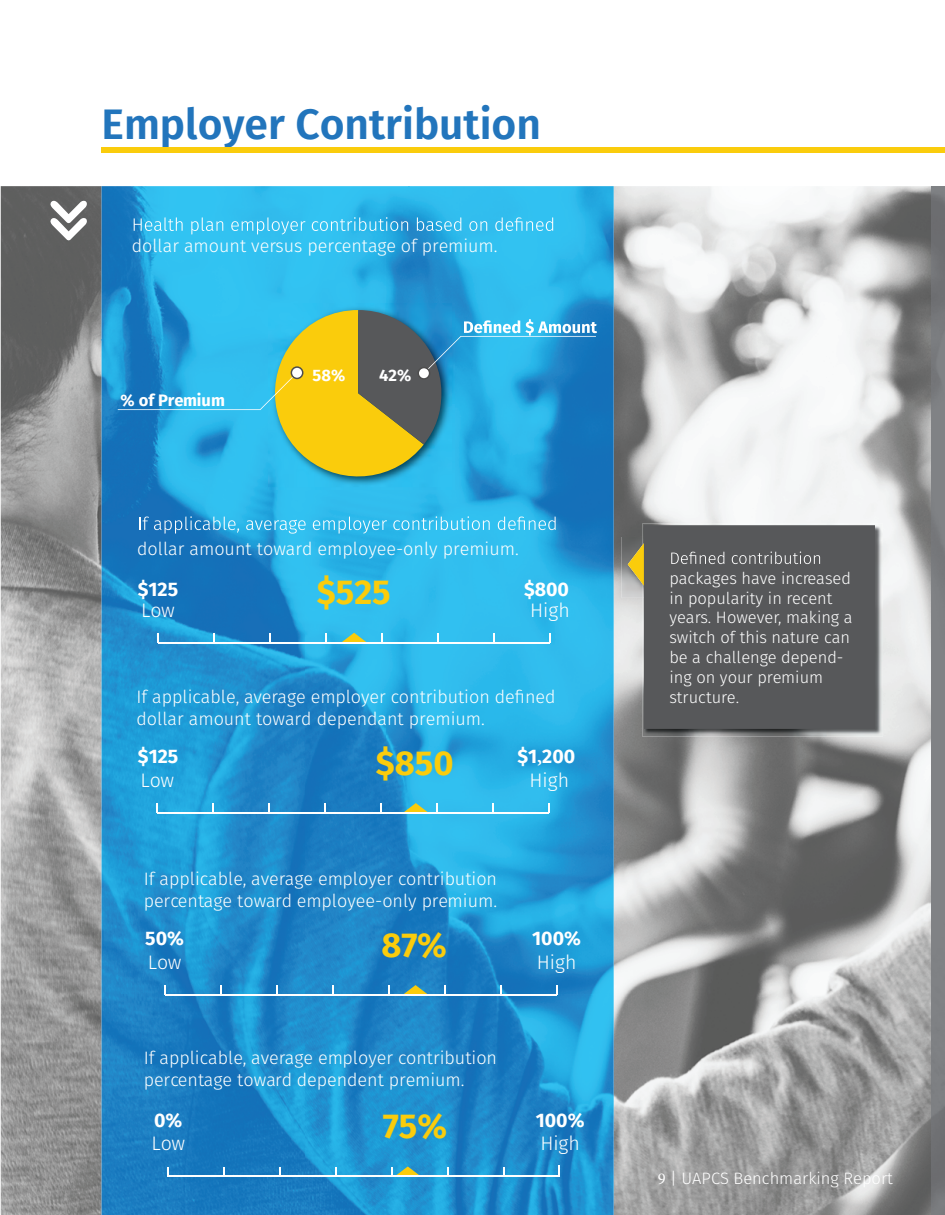
<style>
.page{position:relative;width:945px;height:1215px;background:#fff}
.page>*{position:absolute;margin:0;border:0;box-sizing:border-box;transform-origin:0 0}
.t1{font:600 42.6px "Fira Sans";color:#2275bc}
.t2{font:700 34.5px "Fira Sans";color:#facc0c}
.t3{font:700 19.5px/23.4px "Fira Sans";color:#fff;text-align:center}
.t4{font:300 19.5px "Fira Sans";color:#fff}
.t5{font:300 18px/21.6px "Fira Sans";color:#fff}
.t6{font:300 16.5px/19.8px "Fira Sans";color:#fff}
.t7{font:700 16.5px "Fira Sans";color:#fff}
.s1{font-family:"Minion Pro"}
.s2{font-weight:300}
.s3{font-family:"Minion Pro";font-weight:400}
</style>
<div class="page">
<img style="left:1px;top:186px;width:944px;height:1029px">
<img style="left:410px;top:186px;width:204px;height:1029px">
<img style="left:102px;top:186px;width:308px;height:153px">
<img style="left:102px;top:339px;width:204px;height:876px">
<img style="left:306px;top:489px;width:104px;height:726px">
<div style="left:102px;top:148px;width:843px;height:5px;background:#facc0c"></div>
<svg style="left:134px;top:217px;width:49px;height:14px"></svg>
<svg style="left:191px;top:217px;width:32px;height:17px"></svg>
<svg style="left:231px;top:217px;width:74px;height:17px"></svg>
<svg style="left:312px;top:217px;width:96px;height:14px"></svg>
<svg style="left:417px;top:217px;width:44px;height:14px"></svg>
<svg style="left:469px;top:221px;width:18px;height:10px"></svg>
<svg style="left:495px;top:217px;width:58px;height:14px"></svg>
<svg style="left:139px;top:516px;width:100px;height:18px;background:#3e96ce"></svg>
<svg style="left:246px;top:520px;width:60px;height:14px"></svg>
<svg style="left:313px;top:517px;width:74px;height:17px"></svg>
<svg style="left:393px;top:516px;width:97px;height:14px"></svg>
<svg style="left:498px;top:517px;width:58px;height:13px"></svg>
<svg style="left:50px;top:201px;width:37px;height:39px"></svg>
<svg style="left:341px;top:633px;width:26px;height:9px"></svg>
<hr style="left:158px;top:642px;width:392px;height:1px;background:#fff">
<svg style="left:157px;top:633px;width:2px;height:10px"></svg>
<svg style="left:213px;top:633px;width:2px;height:9px"></svg>
<svg style="left:269px;top:633px;width:2px;height:9px"></svg>
<svg style="left:325px;top:633px;width:2px;height:9px"></svg>
<svg style="left:381px;top:633px;width:2px;height:9px"></svg>
<svg style="left:437px;top:633px;width:2px;height:9px"></svg>
<svg style="left:493px;top:633px;width:2px;height:9px"></svg>
<svg style="left:549px;top:633px;width:2px;height:10px"></svg>
<svg style="left:402px;top:985px;width:27px;height:9px"></svg>
<hr style="left:165px;top:994px;width:392px;height:2px;background:#fff">
<hr style="left:168px;top:1176px;width:392px;height:1px;background:#fff">
<svg style="left:167px;top:1167px;width:2px;height:9px"></svg>
<svg style="left:223px;top:1167px;width:2px;height:9px"></svg>
<svg style="left:279px;top:1167px;width:2px;height:9px"></svg>
<svg style="left:335px;top:1167px;width:2px;height:9px"></svg>
<svg style="left:391px;top:1166px;width:30px;height:10px"></svg>
<svg style="left:447px;top:1167px;width:2px;height:9px"></svg>
<svg style="left:503px;top:1167px;width:2px;height:9px"></svg>
<img style="left:622px;top:537px;width:20px;height:61px">
<svg style="left:628px;top:543px;width:14px;height:43px"></svg>
<img style="left:642px;top:524px;width:241px;height:213px">
<img style="left:642px;top:543px;width:2px;height:43px">
<div style="left:644px;top:525px;width:231px;height:204px;background:#57585a"></div>
<svg style="left:671px;top:552px;width:53px;height:12px"></svg>
<svg style="left:732px;top:551px;width:88px;height:13px"></svg>
<img style="left:268px;top:303px;width:187px;height:186px">
<svg style="left:118px;top:310px;width:479px;height:177px;background:#4fa3ad"></svg>
<svg style="left:402px;top:803px;width:27px;height:9px"></svg>
<hr style="left:157px;top:812px;width:392px;height:2px;background:#fff">
<h1 class="t1" style="left:102px;top:89px;width:441px">Employer Contribution</h1>
<p class="t5" style="left:132px;top:235px;width:367px">dollar amount versus percentage of premium.</p>
<p class="t7" style="left:121px;top:386px;width:106px">% of Premium</p>
<p class="t7" style="left:313px;top:362px;width:34px">58%</p>
<p class="t7" style="left:379px;top:362px;width:34px">42%</p>
<p class="t5" style="left:137px;top:538px;width:383px">dollar amount toward employee-only premium.</p>
<p class="t3" style="left:138px;top:576px;width:42px">$125</p>
<h2 class="t2" style="left:317px;top:563px;width:75px">$525</h2>
<p class="t3" style="left:524px;top:576px;width:46px">$800</p>
<p class="t4" style="left:530px;top:596px;width:41px">High</p>
<p class="t4" style="left:141px;top:596px;width:35px">Low</p>
<p class="t5" style="left:136px;top:686px;width:421px">If applicable, average employer contribution defined dollar amount toward dependant premium.</p>
<h2 class="t2" style="left:376px;top:734px;width:79px">$850</h2>
<p class="t3" style="left:138px;top:744px;width:42px">$125</p>
<p class="t4" style="left:141px;top:766px;width:35px">Low</p>
<p class="t3" style="left:517px;top:744px;width:59px">$1<span class="s1">,</span>200<br><span class="s2">High</span></p>
<p class="t5" style="left:144px;top:868px;width:355px">If applicable, average employer contribution percentage toward employee-only premium.</p>
<p class="t3" style="left:145px;top:926px;width:40px">50%</p>
<p class="t4" style="left:148px;top:948px;width:35px">Low</p>
<h2 class="t2" style="left:382px;top:916px;width:67px">87%</h2>
<p class="t3" style="left:532px;top:926px;width:50px">100%</p>
<p class="t4" style="left:537px;top:948px;width:41px">High</p>
<p class="t5" style="left:144px;top:1047px;width:355px">If applicable, average employer contribution percen age toward dependent premium.</p>
<p class="t5" style="left:198px;top:1068px;width:8px">t</p>
<p class="t3" style="left:154px;top:1107px;width:30px">0%</p>
<h2 class="t2" style="left:383px;top:1097px;width:66px">75%</h2>
<p class="t3" style="left:536px;top:1107px;width:50px">100%</p>
<p class="t4" style="left:151px;top:1130px;width:35px">Low</p>
<p class="t4" style="left:540px;top:1130px;width:41px">High</p>
<p class="t6" style="left:669px;top:568px;width:185px">packages have increased in popularity in recent years. However, making a switch of this nature can be a challenge depend&shy;ing on your premium structure.</p>
<p class="t6" style="left:658px;top:1168px;width:237px"><span class="s3">9</span> | UAPCS Benchmarking Report</p>
</div>
